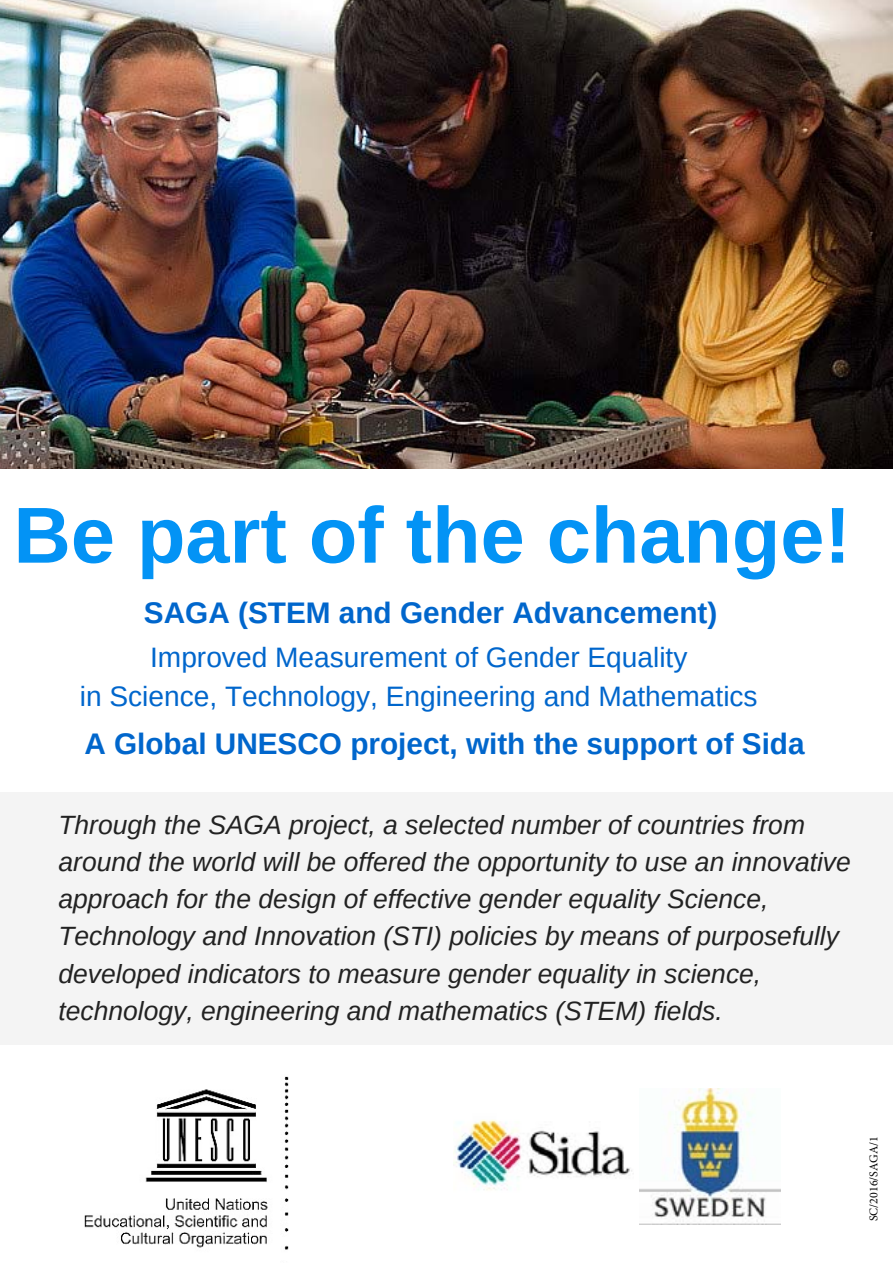
<style>
.page{position:relative;width:893px;height:1263px;background:#fff}
.page>*{position:absolute;margin:0;border:0;box-sizing:border-box;transform-origin:0 0}
.t1{font:700 79.35px "Arimo";color:#0393f5}
.t2{font:700 29.7px "Arimo";color:#06c}
.t3{font:28.05px/39.3px "Arimo";color:#06c;text-align:center}
.t4{font:italic 26.4px/37px "Arimo";color:#222}
.t5{font:12px "Minion Pro";color:#000}
</style>
<div class="page">
<div style="left:0;top:792px;width:892px;height:253px;background:#f4f4f4"></div>
<img style="left:640px;top:1088px;width:140px;height:136px">
<img style="left:453px;top:1119px;width:179px;height:71px">
<img style="left:84px;top:1076px;width:205px;height:174px">
<img style="left:0;top:0;width:892px;height:469px">
<h1 class="t1" style="left:13px;top:491px;width:838px">Be part of the change!</h1>
<p class="t2" style="left:144px;top:596px;width:575px">SAGA (STEM and Gender Advancement)</p>
<p class="t3" style="left:80px;top:637px;width:679px">Improved Measurement of Gender Equality<br>in Science, Technology, Engineering and Mathematics</p>
<p class="t2" style="left:84px;top:727px;width:721px">A Global UNESCO project, with the support of Sida</p>
<p class="t4" style="left:58px;top:806px;width:793px">Through the SAGA project, a selected number of countries from around the world will be offered the opportunity to use an innovative approach for the design of effective gender equality Science, Technology and Innovation (STI) policies by means of purposefully developed indicators to measure gender equality in science, technology, engineering and mathematics (STEM) fields.</p>
<p class="t5" style="left:865px;top:1221px;width:87px;rotate:-90deg">SC/2016/SAGA/1</p>
</div>
